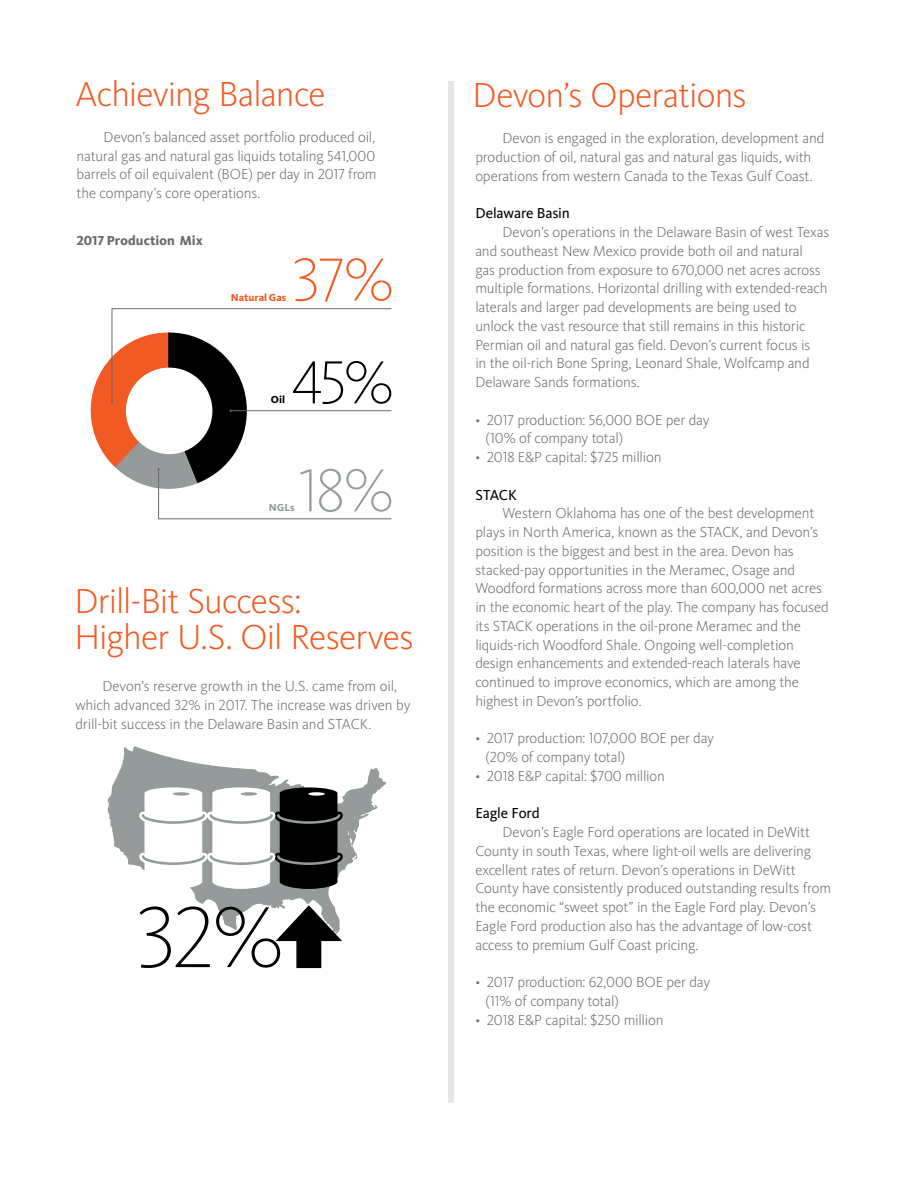
<style>
.page{position:relative;width:918px;height:1188px;background:#fff}
.page>*{position:absolute;margin:0;border:0;box-sizing:border-box;transform-origin:0 0}
.t1{font:200 89.7px "Kievit OT";color:#000}
.t2{font:200 63px "Kievit OT";color:#f15a22}
.t3{font:200 63px "Kievit OT";color:#000}
.t4{font:200 63px "Kievit OT";color:#949b9a}
.t5{font:300 36px/36px "Kievit OT";letter-spacing:-.025em;color:#f15a22}
.t6{font:300 15px/18.8px "Kievit OT";letter-spacing:-.01em;color:#696a6d}
.t7{font:15px "Kievit OT";letter-spacing:-.01em;color:#000}
.t8{font:800 13.5px "Kievit OT";letter-spacing:.005em;color:#696a6d}
.t9{font:800 10.5px "Kievit OT";letter-spacing:.005em;color:#f15a22}
.t10{font:800 10.5px "Kievit OT";color:#949b9a}
.t11{font:800 10.5px "Kievit OT";color:#000}
</style>
<div class="page">
<svg style="left:90px;top:308px;width:302px;height:211px"></svg>
<div style="left:448px;top:81px;width:6px;height:1022px;background:#e4e6e6"></div>
<svg style="left:107px;top:746px;width:279px;height:184px"></svg>
<div style="left:296px;top:928px;width:25px;height:40px;background:#000"></div>
<svg style="left:276px;top:905px;width:66px;height:36px"></svg>
<svg style="left:139px;top:787px;width:204px;height:102px"></svg>
<h3 class="t5" style="left:76px;top:77px;width:252px">Achieving Balance</h3>
<h3 class="t5" style="left:473px;top:78px;width:275px">Devon’s Operations</h3>
<p class="t6" style="left:475px;top:129px;width:351px;text-indent:27px">Devon is engaged in the exploration, development and production of oil, natural gas and natural gas liquids, with operations from western Canada to the Texas Gulf Coast.</p>
<p class="t7" style="left:475px;top:205px;width:96px">Delaware Basin</p>
<p class="t6" style="left:475px;top:223px;width:356px;text-indent:27px">Devon’s operations in the Delaware Basin of west Texas and southeast New Mexico provide both oil and natural<br>gas production from exposure to 670,000 net acres across multiple formations. Horizontal drilling with extended-reach laterals and larger pad developments are being used to unlock the vast resource that still remains in this historic Permian oil and natural gas field. Devon’s current focus is<br>in the oil-rich Bone Spring, Leonard Shale, Wolfcamp and Delaware Sands formations.</p>
<p class="t6" style="left:486px;top:411px;width:225px;text-indent:-10px">• 2017 production: 56,000 BOE per day (10% of company total)</p>
<p class="t6" style="left:475px;top:448px;width:188px">• 2018 E&amp;P capital: $725 million</p>
<p class="t7" style="left:475px;top:486px;width:43px">STACK</p>
<p class="t6" style="left:475px;top:504px;width:355px;text-indent:27px">Western Oklahoma has one of the best development plays in North America, known as the STACK, and Devon’s position is the biggest and best in the area. Devon has stacked-pay opportunities in the Meramec, Osage and Woodford formations across more than 600,000 net acres in the economic heart of the play. The company has focused its STACK operations in the oil-prone Meramec and the liquids-rich Woodford Shale. Ongoing well-completion design enhancements and extended-reach laterals have continued to improve economics, which are among the highest in Devon’s portfolio.</p>
<p class="t6" style="left:486px;top:729px;width:230px;text-indent:-10px">• 2017 production: 107,000 BOE per day (20% of company total)</p>
<p class="t6" style="left:475px;top:767px;width:191px">• 2018 E&amp;P capital: $700 million</p>
<p class="t7" style="left:475px;top:805px;width:66px">Eagle Ford</p>
<p class="t6" style="left:475px;top:823px;width:357px;text-indent:27px">Devon’s Eagle Ford operations are located in DeWitt County in south Texas, where light-oil wells are delivering excellent rates of return. Devon’s operations in DeWitt County have consistently produced outstanding results from the economic “sweet spot” in the Eagle Ford play. Devon’s Eagle Ford production also has the advantage of low-cost access to premium Gulf Coast pricing.</p>
<p class="t6" style="left:486px;top:973px;width:226px;text-indent:-10px">• 2017 production: 62,000 BOE per day (11% of company total)</p>
<p class="t6" style="left:475px;top:1011px;width:190px">• 2018 E&amp;P capital: $250 million</p>
<p class="t6" style="left:77px;top:128px;width:302px;text-align:justify;text-indent:27px">Devon’s balanced asset portfolio produced oil, natural gas and natural gas liquids totaling 541,000 barrels of oil equivalent (BOE) per day in 2017 from the company’s core operations.</p>
<p class="t8" style="left:77px;top:232px;width:128px">2017 Production Mix</p>
<h2 class="t2" style="left:292px;top:245px;width:103px">37%</h2>
<p class="t9" style="left:231px;top:291px;width:57px">Natural Gas</p>
<h2 class="t3" style="left:291px;top:348px;width:104px">45%</h2>
<p class="t11" style="left:271px;top:394px;width:16px">Oil</p>
<h2 class="t4" style="left:299px;top:456px;width:97px">18%</h2>
<p class="t10" style="left:269px;top:502px;width:27px">NGLs</p>
<h3 class="t5" style="left:74px;top:583px;width:341px">Drill-Bit Success:<br>Higher U.S. Oil Reserves</h3>
<p class="t6" style="left:75px;top:677px;width:337px;text-indent:27px">Devon’s reserve growth in the U.S. came from oil, which advanced 32% in 2017. The increase was driven by drill-bit success in the Delaware Basin and STACK.</p>
<h1 class="t1" style="left:137px;top:888px;width:148px">32%</h1>
</div>
